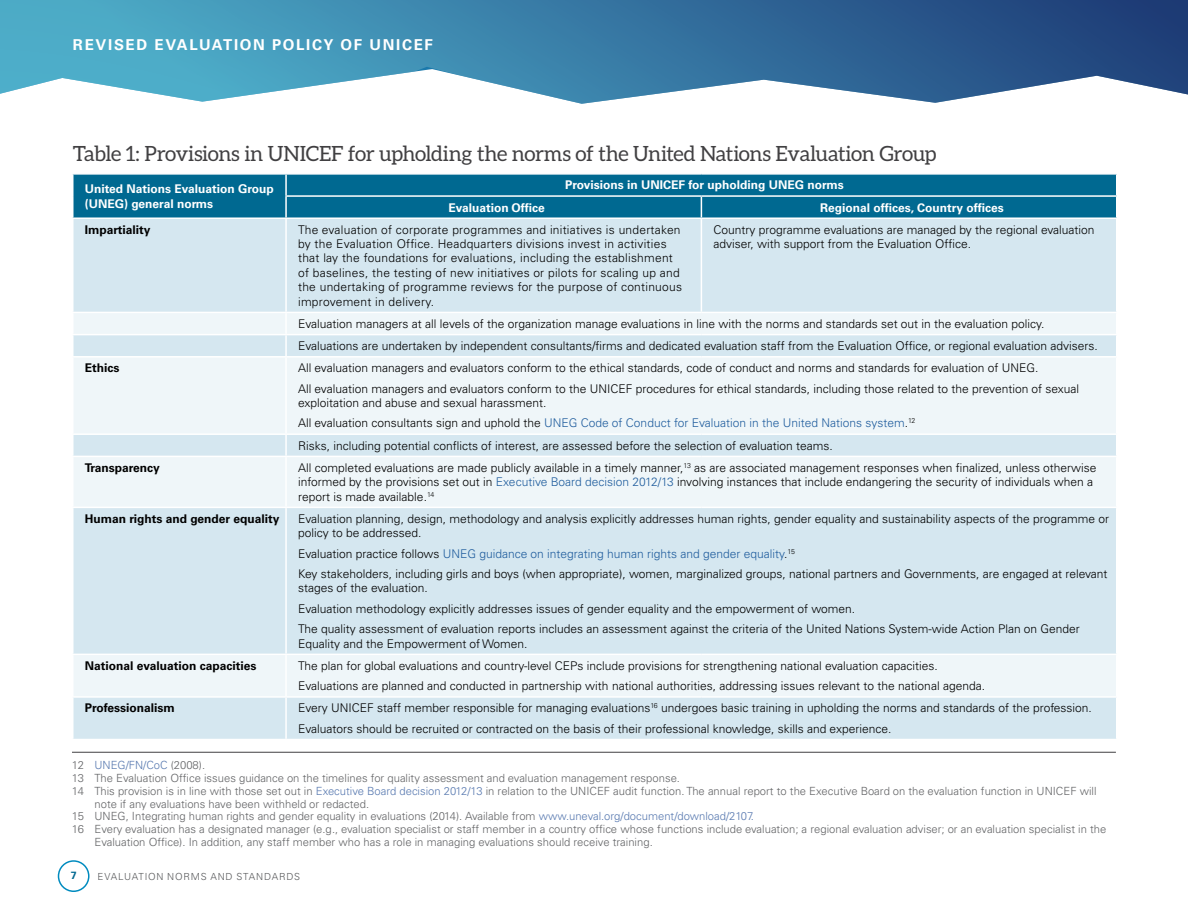
<style>
.page{position:relative;width:1188px;height:918px;background:#fff}
.page>*{position:absolute;margin:0;border:0;box-sizing:border-box;transform-origin:0 0}
.t1{font:21px "Aleo";letter-spacing:-.025em;color:#414042}
.t2{font:700 15px "Univers LT Pro 65";letter-spacing:.11em;color:#fff}
.t3{font:300 12px/20.4px "Univers LT Pro 45";color:#000}
.t4{font:300 12px/14.4px "Univers LT Pro 45";letter-spacing:.02em;color:#000}
.t5{font:700 12px/14.4px "Univers LT Pro 65";color:#fff}
.t6{font:700 12px "Univers LT Pro 65";color:#000}
.t7{font:300 11.25px "Univers LT Pro 45";color:#636466}
.t8{font:300 11.25px "Univers LT Pro 45";color:#5879b0}
.t9{font:700 10.5px "Univers LT Pro 65";color:#006991}
.t10{font:300 9.75px "Univers LT Pro 45";letter-spacing:.08em;color:#58595b}
.s1{color:#215e9e}
.s2{color:#636466}
.s3{color:#5879b0}
</style>
<div class="page">
<div style="left:58px;top:860px;width:32px;height:32px;border:2px solid #008bbf;border-radius:50%"></div>
<svg style="left:0;top:0;width:1188px;height:104px;background:#558eb2"></svg>
<div style="left:74px;top:175px;width:1042px;height:42px;background:#006991"></div>
<div style="left:74px;top:219px;width:1042px;height:520px;background:#d5e7f0"></div>
<svg style="left:74px;top:313px;width:1042px;height:383px"></svg>
<hr style="left:285px;top:175px;width:2px;height:20px;background:#fff">
<hr style="left:285px;top:195px;width:416px;height:2px;background:#fff">
<hr style="left:285px;top:197px;width:2px;height:20px;background:#fff">
<hr style="left:701px;top:195px;width:417px;height:2px;background:#fff">
<svg style="left:701px;top:197px;width:1px;height:20px"></svg>
<hr style="left:285px;top:219px;width:2px;height:93px;background:#fff">
<hr style="left:701px;top:219px;width:1px;height:93px;background:#fff">
<hr style="left:72px;top:312px;width:214px;height:1px;background:#fff">
<hr style="left:286px;top:312px;width:415px;height:1px;background:#fff">
<hr style="left:285px;top:313px;width:2px;height:21px;background:#fff">
<hr style="left:701px;top:312px;width:417px;height:1px;background:#fff">
<hr style="left:72px;top:334px;width:214px;height:1px;background:#fff">
<hr style="left:286px;top:334px;width:415px;height:1px;background:#fff">
<hr style="left:285px;top:335px;width:2px;height:21px;background:#fff">
<hr style="left:701px;top:334px;width:417px;height:1px;background:#fff">
<hr style="left:72px;top:356px;width:214px;height:2px;background:#fff">
<hr style="left:286px;top:356px;width:415px;height:2px;background:#fff">
<hr style="left:285px;top:358px;width:2px;height:75px;background:#fff">
<hr style="left:701px;top:356px;width:417px;height:2px;background:#fff">
<hr style="left:72px;top:433px;width:214px;height:2px;background:#fff">
<hr style="left:286px;top:433px;width:415px;height:2px;background:#fff">
<hr style="left:285px;top:435px;width:2px;height:21px;background:#fff">
<hr style="left:701px;top:433px;width:417px;height:2px;background:#fff">
<hr style="left:72px;top:456px;width:214px;height:1px;background:#fff">
<hr style="left:286px;top:456px;width:415px;height:1px;background:#fff">
<hr style="left:285px;top:457px;width:2px;height:50px;background:#fff">
<hr style="left:701px;top:456px;width:417px;height:1px;background:#fff">
<hr style="left:72px;top:507px;width:214px;height:1px;background:#fff">
<hr style="left:286px;top:507px;width:415px;height:1px;background:#fff">
<hr style="left:285px;top:508px;width:2px;height:146px;background:#fff">
<hr style="left:701px;top:507px;width:417px;height:1px;background:#fff">
<hr style="left:72px;top:654px;width:214px;height:1px;background:#fff">
<hr style="left:286px;top:654px;width:415px;height:1px;background:#fff">
<hr style="left:285px;top:655px;width:2px;height:41px;background:#fff">
<hr style="left:701px;top:654px;width:417px;height:1px;background:#fff">
<hr style="left:72px;top:696px;width:214px;height:2px;background:#fff">
<hr style="left:286px;top:696px;width:415px;height:2px;background:#fff">
<hr style="left:285px;top:698px;width:2px;height:41px;background:#fff">
<hr style="left:701px;top:696px;width:417px;height:2px;background:#fff">
<hr style="left:72px;top:752px;width:1044px;height:1px;background:#414042">
<p class="t2" style="left:73px;top:36px;width:361px">REVISED EVALUATION POLICY OF UNICEF</p>
<h1 class="t1" style="left:73px;top:142px;width:865px">Table 1: Provisions in UNICEF for upholding the norms of the United Nations Evaluation Group</h1>
<p class="t5" style="left:85px;top:182px;width:191px">United Nations Evaluation Group (UNEG) general norms</p>
<p class="t5" style="left:565px;top:178px;width:280px">Provisions in UNICEF for upholding UNEG norms</p>
<p class="t5" style="left:449px;top:200px;width:98px">Evaluation Office</p>
<p class="t5" style="left:820px;top:200px;width:185px">Regional offices, Country offices</p>
<p class="t6" style="left:85px;top:222px;width:67px">Impartiality</p>
<p class="t4" style="left:298px;top:222px;width:385px">The evaluation of corporate programmes and initiatives is undertaken by the Evaluation Office. Headquarters divisions invest in activities that lay the foundations for evaluations, including the establishment of baselines, the testing of new initiatives or pilots for scaling up and the undertaking of programme reviews for the purpose of continuous improvement in delivery.</p>
<p class="t3" style="left:713px;top:222px;width:383px;line-height:14.4px">Country programme evaluations are managed by the regional evaluation adviser, with support from the Evaluation Office.</p>
<p class="t3" style="left:298px;top:313px;width:801px;line-height:22.2px">Evaluation managers at all levels of the organization manage evaluations in line with the norms and standards set out in the evaluation policy.<br>Evaluations are undertaken by independent consultants/firms and dedicated evaluation staff from the Evaluation Office, or regional evaluation advisers.</p>
<p class="t6" style="left:85px;top:361px;width:36px">Ethics</p>
<p class="t3" style="left:298px;top:358px;width:783px">All evaluation managers and evaluators conform to the ethical standards, code of conduct and norms and standards for evaluation of UNEG.<br>All evaluation managers and evaluators conform to the UNICEF procedures for ethical standards, including those related to the prevention of sexual</p>
<p class="t3" style="left:298px;top:393px;width:619px">exploitation and abuse and sexual harassment.<br>All evaluation consultants sign and uphold the <span class="s1">UNEG Code of Conduct for Evaluation in the United Nations system</span>.<sup>12</sup></p>
<p class="t3" style="left:298px;top:435px;width:536px">Risks, including potential conflicts of interest, are assessed before the selection of evaluation teams.</p>
<p class="t6" style="left:85px;top:460px;width:76px">Transparency</p>
<p class="t3" style="left:298px;top:460px;width:800px;line-height:14.4px">All completed evaluations are made publicly available in a timely manner,<sup>13</sup> as are associated management responses when finalized, unless otherwise informed by the provisions set out in <span class="s1">Executive Board decision 2012/13</span> involving instances that include endangering the security of individuals when a report is made available.<sup>14</sup></p>
<p class="t6" style="left:85px;top:511px;width:196px">Human rights and gender equality</p>
<p class="t3" style="left:298px;top:511px;width:812px;line-height:14.4px">Evaluation planning, design, methodology and analysis explicitly addresses human rights, gender equality and sustainability aspects of the programme or policy to be addressed.</p>
<p class="t3" style="left:298px;top:543px;width:811px">Evaluation practice follows <span class="s1">UNEG guidance on integrating human rights and gender equality</span>.<sup>15<br></sup>Key stakeholders, including girls and boys (when appropriate), women, marginalized groups, national partners and Governments, are engaged at relevant</p>
<p class="t3" style="left:298px;top:578px;width:783px">stages of the evaluation.<br>Evaluation methodology explicitly addresses issues of gender equality and the empowerment of women.<br>The quality assessment of evaluation reports includes an assessment against the criteria of the United Nations System-wide Action Plan on Gender</p>
<p class="t3" style="left:298px;top:633px;width:231px">Equality and the Empowerment of Women.</p>
<p class="t6" style="left:85px;top:658px;width:173px">National evaluation capacities</p>
<p class="t3" style="left:298px;top:655px;width:688px">The plan for global evaluations and country-level CEPs include provisions for strengthening national evaluation capacities.<br>Evaluations are planned and conducted in partnership with national authorities, addressing issues relevant to the national agenda.</p>
<p class="t6" style="left:85px;top:701px;width:91px">Professionalism</p>
<p class="t3" style="left:298px;top:698px;width:795px">Every UNICEF staff member responsible for managing evaluations<sup>16</sup> undergoes basic training in upholding the norms and standards of the profession.<br>Evaluators should be recruited or contracted on the basis of their professional knowledge, skills and experience.</p>
<p class="t8" style="left:72px;top:759px;width:135px"><span class="s2">12</span> UNEG/FN/CoC <span class="s2">(2008).</span></p>
<p class="t7" style="left:72px;top:771px;width:610px">13 The Evaluation Office issues guidance on the timelines for quality assessment and evaluation management response.</p>
<p class="t7" style="left:72px;top:784px;width:1026px">14 This provision is in line with those set out in <span class="s3">Executive Board decision 2012/13</span> in relation to the UNICEF audit function. The annual report to the Executive Board on the evaluation function in UNICEF will</p>
<p class="t7" style="left:94px;top:797px;width:276px">note if any evaluations have been withheld or redacted.</p>
<p class="t7" style="left:72px;top:810px;width:684px">15 UNEG, Integrating human rights and gender equality in evaluations (2014). Available from <span class="s3">www.uneval.org/document/download/2107.</span></p>
<p class="t7" style="left:72px;top:822px;width:1036px">16 Every evaluation has a designated manager (e.g., evaluation specialist or staff member in a country office whose functions include evaluation; a regional evaluation adviser; or an evaluation specialist in the</p>
<p class="t7" style="left:94px;top:835px;width:560px">Evaluation Office). In addition, any staff member who has a role in managing evaluations should receive training.</p>
<p class="t9" style="left:71px;top:869px;width:7px">7</p>
<p class="t10" style="left:98px;top:871px;width:204px">EVALUATION NORMS AND STANDARDS</p>
</div>
